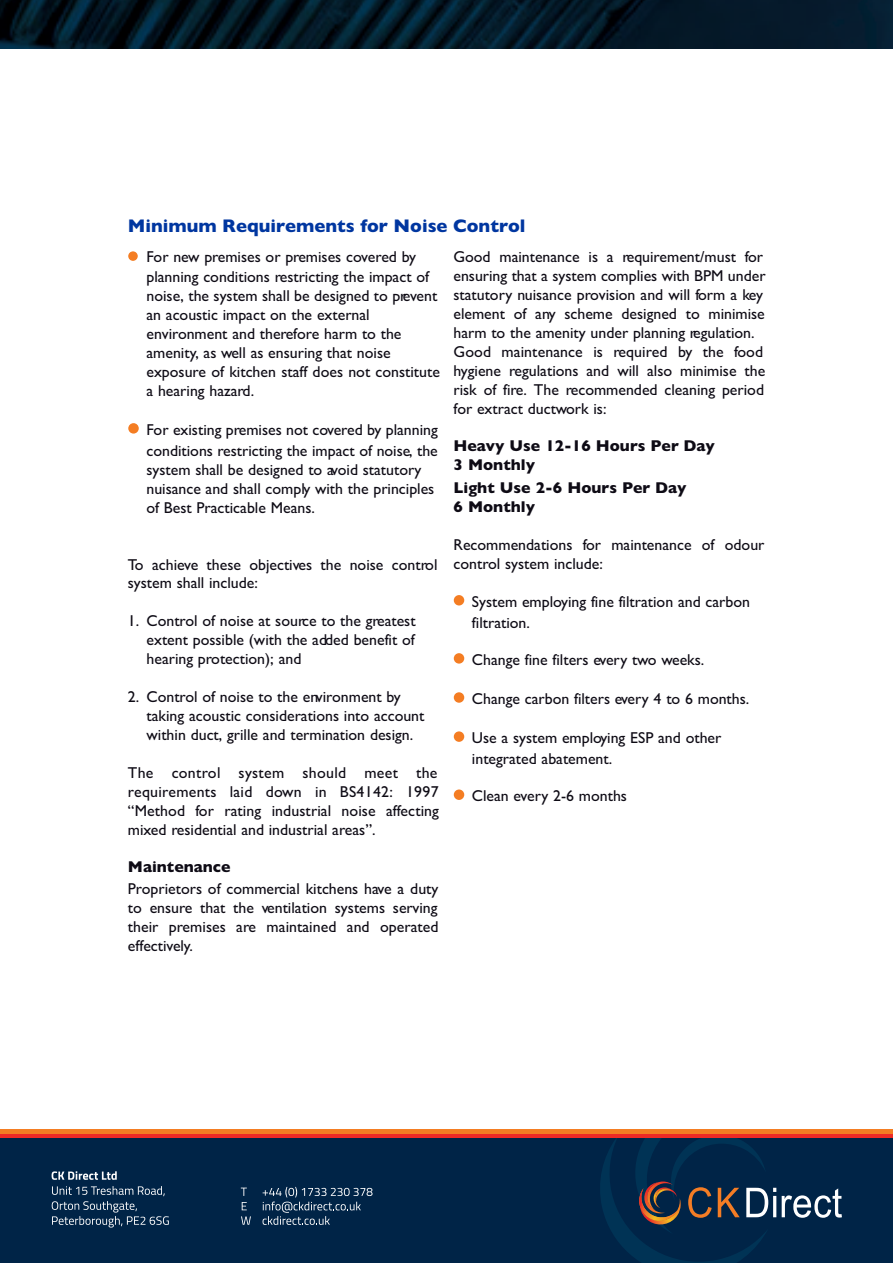
<style>
.page{position:relative;width:893px;height:1263px;background:#fff}
.page>*{position:absolute;margin:0;border:0;box-sizing:border-box;transform-origin:0 0}
.t1{font:700 18.45px "Gill Sans";color:#0036a0}
.t2{font:15.75px/19px "Gill Sans";color:#0e0b15}
.t3{font:700 15.75px/19px "Gill Sans";color:#0e0b15}
.s1{font-weight:700}
</style>
<div class="page">
<img style="left:0;top:0;width:893px;height:48px">
<div style="left:0;top:1137px;width:893px;height:126px;background:#002447"></div>
<svg style="left:52px;top:1171px;width:65px;height:9px"></svg>
<svg style="left:52px;top:1186px;width:117px;height:41px"></svg>
<svg style="left:241px;top:1187px;width:6px;height:9px"></svg>
<svg style="left:242px;top:1202px;width:5px;height:8px"></svg>
<svg style="left:241px;top:1216px;width:10px;height:9px"></svg>
<svg style="left:263px;top:1187px;width:109px;height:38px"></svg>
<svg style="left:782px;top:1188px;width:60px;height:30px"></svg>
<svg style="left:600px;top:1138px;width:176px;height:125px"></svg>
<div style="left:0;top:1129px;width:893px;height:5px;background:#f47d23"></div>
<hr style="left:0;top:1134px;width:893px;height:4px;background:#ee2a25">
<div style="left:128px;top:251px;width:10px;height:10px;background:#f47d23;border-radius:50%"></div>
<div style="left:128px;top:423px;width:11px;height:11px;background:#f47d23;border-radius:50%"></div>
<div style="left:454px;top:595px;width:10px;height:10px;background:#f47d23;border-radius:50%"></div>
<div style="left:454px;top:653px;width:10px;height:11px;background:#f47d23;border-radius:50%"></div>
<div style="left:454px;top:692px;width:10px;height:11px;background:#f47d23;border-radius:50%"></div>
<div style="left:454px;top:731px;width:10px;height:11px;background:#f47d23;border-radius:50%"></div>
<div style="left:454px;top:789px;width:10px;height:11px;background:#f47d23;border-radius:50%"></div>
<p class="t1" style="left:128px;top:212px;width:399px">Minimum Requirements for Noise Control</p>
<p class="t2" style="left:146px;top:247px;width:295px">For new premises or premises covered by planning conditions restricting the impact of noise, the system shall be designed to prevent an acoustic impact on the external environment and therefore harm to the amenity, as well as ensuring that noise exposure of kitchen staff does not constitute a hearing hazard.</p>
<p class="t2" style="left:146px;top:419px;width:293px;line-height:20.9px">For existing premises not covered by planning conditions restricting the impact of noise, the</p>
<p class="t2" style="left:146px;top:460px;width:289px">system shall be designed to avoid statutory nuisance and shall comply with the principles of Best Practicable Means.</p>
<p class="t2" style="left:453px;top:247px;width:314px">Good maintenance is a requirement/must for ensuring that a system complies with BPM under statutory nuisance provision and will form a key element of any scheme designed to minimise harm to the amenity under planning regulation.<br>Good maintenance is required by the food hygiene regulations and will also minimise the risk of fire. The recommended cleaning period for extract ductwork is:</p>
<p class="t3" style="left:453px;top:436px;width:263px">Heavy Use 12-16 Hours Per Day<br>3 Monthly</p>
<p class="t3" style="left:453px;top:478px;width:234px">Light Use 2-6 Hours Per Day<br>6 Monthly</p>
<p class="t2" style="left:453px;top:535px;width:313px">Recommendations for maintenance of odour control system include:</p>
<p class="t2" style="left:472px;top:591px;width:280px;line-height:20.9px">System employing fine filtration and carbon filtration.</p>
<p class="t2" style="left:472px;top:650px;width:234px">Change fine filters every two weeks.</p>
<p class="t2" style="left:472px;top:689px;width:279px">Change carbon filters every 4 to 6 months.</p>
<p class="t2" style="left:472px;top:727px;width:251px;line-height:20.9px">Use a system employing ESP and other integrated abatement.</p>
<p class="t2" style="left:472px;top:786px;width:157px">Clean every 2-6 months</p>
<p class="t2" style="left:128px;top:554px;width:311px">To achieve these objectives the noise control system shall include:</p>
<p class="t2" style="left:147px;top:611px;width:271px;text-align:justify;text-indent:-19px">1. Control of noise at source to the greatest extent possible (with the added benefit of hearing protection); and</p>
<p class="t2" style="left:147px;top:687px;width:279px;text-indent:-19px">2. Control of noise to the environment by taking acoustic considerations into account within duct, grille and termination design.</p>
<p class="t2" style="left:128px;top:763px;width:313px;text-align:justify">The control system should meet the requirements laid down in BS4142: 1997 “Method for rating industrial noise affecting mixed residential and industrial areas”.</p>
<p class="t2" style="left:128px;top:855px;width:312px;line-height:22.6px"><span class="s1">Maintenance<br></span>Proprietors of commercial kitchens have a duty</p>
<p class="t2" style="left:128px;top:898px;width:312px;text-align:justify">to ensure that the ventilation systems serving their premises are maintained and operated effectively.</p>
</div>
